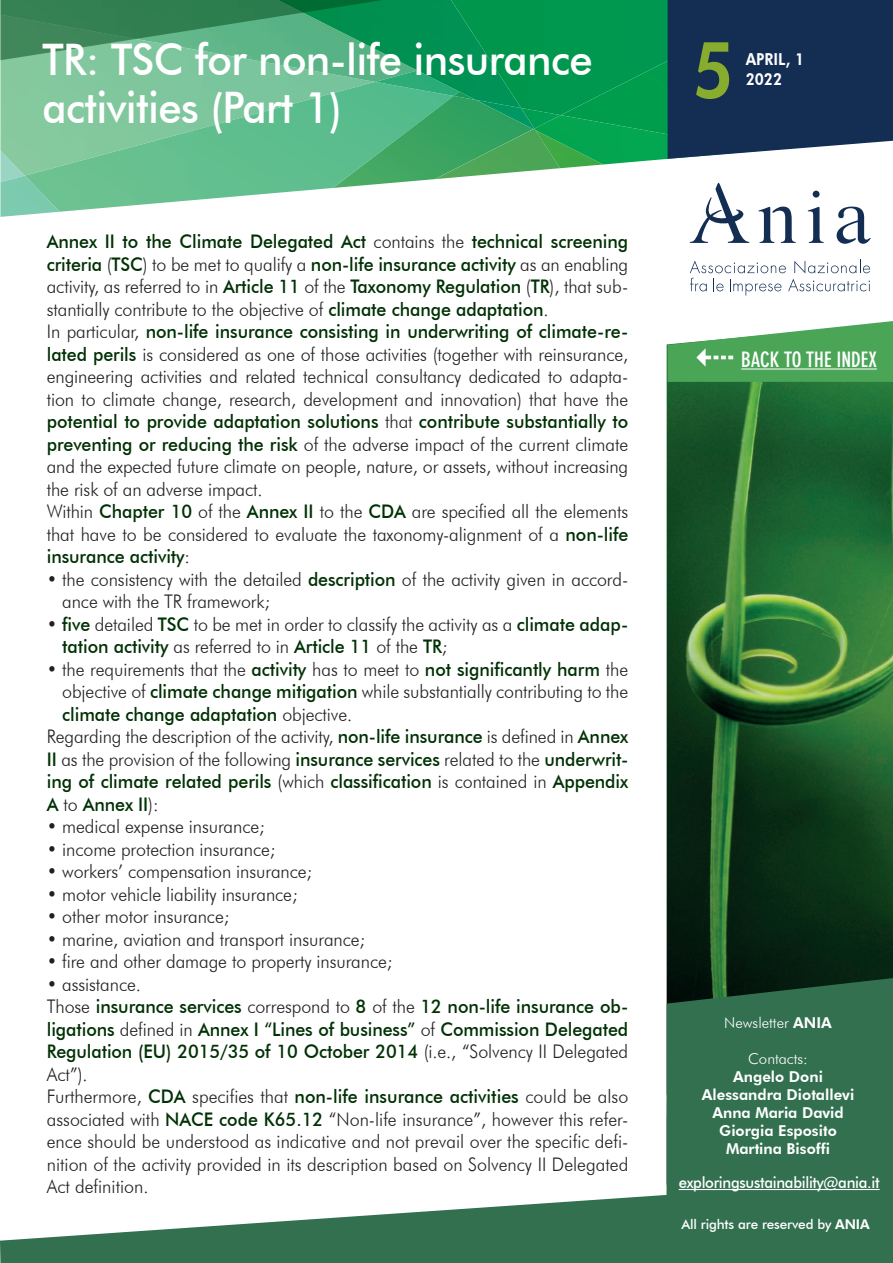
<style>
.page{position:relative;width:893px;height:1263px;background:#fff}
.page>*{position:absolute;margin:0;border:0;box-sizing:border-box;transform-origin:0 0}
.t1{font:800 78px "Futura BT";color:#88ac2e;scale:.85 1}
.t2{font:500 43.5px/48px "Futura BT";letter-spacing:-.015em;color:#fff;scale:.96 1}
.t3{font:700 condensed 21px "DIN Neuzeit Grotesk";color:#fff}
.t4{font:300 18.75px/22.5px "Futura BT";letter-spacing:-.005em;color:#231f20;scale:.95 1}
.t5{font:500 18.75px "Futura BT";letter-spacing:-.005em;color:#003104;scale:.95 1}
.t6{font:800 16.5px "Futura BT";color:#fff;scale:.9 1}
.t7{font:500 15.75px "Futura BT";letter-spacing:-.02em;color:#fff;scale:.95 1}
.t8{font:800 15px/18px "Futura BT";color:#fff;text-align:center}
.t9{font:300 15px "Futura BT";color:#fff}
.t10{font:500 13.5px "Futura BT";letter-spacing:-.01em;color:#fff}
.s1{font-weight:500;color:#003104}
.s2{font-weight:300;color:#231f20}
.s3{font-weight:800}
</style>
<div class="page">
<img style="left:667px;top:344px;width:226px;height:634px">
<img style="left:0;top:82px;width:25px;height:94px">
<img style="left:0;top:176px;width:56px;height:41px">
<img style="left:25px;top:82px;width:308px;height:130px">
<img style="left:333px;top:108px;width:142px;height:66px">
<img style="left:162px;top:174px;width:274px;height:38px">
<img style="left:435px;top:129px;width:125px;height:50px">
<svg style="left:475px;top:115px;width:59px;height:15px"></svg>
<img style="left:535px;top:164px;width:68px;height:4px">
<img style="left:534px;top:115px;width:134px;height:49px">
<div style="left:0;top:60px;width:278px;height:22px;background:#7ec69e"></div>
<img style="left:278px;top:0;width:173px;height:108px">
<img style="left:451px;top:0;width:110px;height:115px">
<img style="left:561px;top:0;width:107px;height:151px">
<svg style="left:0;top:0;width:383px;height:60px;background:#429869"></svg>
<div style="left:668px;top:0;width:225px;height:159px;background:#132d53"></div>
<svg style="left:690px;top:183px;width:59px;height:60px"></svg>
<svg style="left:758px;top:207px;width:38px;height:36px"></svg>
<svg style="left:808px;top:191px;width:16px;height:52px"></svg>
<svg style="left:837px;top:207px;width:34px;height:37px"></svg>
<svg style="left:690px;top:260px;width:180px;height:36px"></svg>
<svg style="left:0;top:1179px;width:893px;height:84px;fill:#327050"></svg>
<div style="left:667px;top:978px;width:226px;height:226px;background:#327050"></div>
<hr style="left:679px;top:1189px;width:201px;height:1px;background:#fff">
<svg style="left:668px;top:321px;width:225px;height:61px"></svg>
<hr style="left:741px;top:368px;width:136px;height:1px;background:#fff">
<h2 class="t2" style="left:43px;top:35px;width:575px">TR: TSC for non-life insurance activities (Part 1)</h2>
<p class="t4" style="left:47px;top:230px;width:614px"><span class="s1">Annex II to the Climate Delegated Act</span> contains the <span class="s1">technical screening criteria</span> (<span class="s1">TSC</span>) to be met to qualify a <span class="s1">non-life insurance activity</span> as an enabling activity, as referred to in <span class="s1">Article 11</span> of the <span class="s1">Taxonomy Regulation</span> (<span class="s1">TR</span>), that sub&shy;stantially contribute to the objective of <span class="s1">climate change adaptation</span>.<br>In particular, <span class="s1">non-life insurance consisting in underwriting of climate-re&shy;lated perils</span> is considered as one of those activities (together with reinsurance, engineering activities and related technical consultancy dedicated to adapta&shy;tion to climate change, research, development and innovation) that have the <span class="s1">potential to provide adaptation solutions</span> that <span class="s1">contribute substantially to preventing or reducing the risk</span> of the adverse impact of the current climate and the expected future climate on people, nature, or assets, without increasing the risk of an adverse impact.<br>Within <span class="s1">Chapter 10</span> of the <span class="s1">Annex II</span> to the <span class="s1">CDA</span> are specified all the elements that have to be considered to evaluate the taxonomy-alignment of a <span class="s1">non-life insurance activity</span>:</p>
<p class="t4" style="left:62px;top:568px;width:597px;text-indent:-15px">• the consistency with the detailed <span class="s1">description</span> of the activity given in accord&shy;ance with the TR framework;</p>
<p class="t4" style="left:62px;top:613px;width:597px;text-indent:-15px">• <span class="s1">five</span> detailed <span class="s1">TSC</span> to be met in order to classify the activity as a <span class="s1">climate adap&shy;tation activity</span> as referred to in <span class="s1">Article 11</span> of the <span class="s1">TR</span>;</p>
<p class="t4" style="left:47px;top:658px;width:614px">• the requirements that the <span class="s1">activity</span> has to meet to <span class="s1">not significantly harm</span> the</p>
<p class="t4" style="left:62px;top:680px;width:597px">objective of <span class="s1">climate change mitigation</span> while substantially contributing to the</p>
<p class="t5" style="left:62px;top:703px;width:307px">climate change adaptation <span class="s2">objective.</span></p>
<p class="t4" style="left:47px;top:725px;width:614px">Regarding the description of the activity, <span class="s1">non-life insurance</span> is defined in <span class="s1">Annex</span></p>
<p class="t4" style="left:47px;top:748px;width:614px"><span class="s1">II</span> as the provision of the following <span class="s1">insurance services</span> related to the <span class="s1">underwrit-</span></p>
<p class="t5" style="left:47px;top:770px;width:613px">ing of climate related perils <span class="s2">(which</span> classification <span class="s2">is contained in</span> Appendix</p>
<p class="t5" style="left:47px;top:793px;width:119px">A <span class="s2">to</span> Annex II<span class="s2">):</span></p>
<p class="t4" style="left:47px;top:815px;width:231px">• medical expense insurance;</p>
<p class="t4" style="left:47px;top:838px;width:242px">• income protection insurance;</p>
<p class="t4" style="left:47px;top:860px;width:281px">• workers’ compensation insurance;</p>
<p class="t4" style="left:47px;top:883px;width:265px">• motor vehicle liability insurance;</p>
<p class="t4" style="left:47px;top:905px;width:194px">• other motor insurance;</p>
<p class="t4" style="left:47px;top:928px;width:337px">• marine, aviation and transport insurance;</p>
<p class="t4" style="left:47px;top:950px;width:365px">• fire and other damage to property insurance;</p>
<p class="t4" style="left:47px;top:973px;width:614px">• assistance.<br>Those <span class="s1">insurance services</span> correspond to <span class="s1">8</span> of the <span class="s1">12 non-life insurance ob&shy;ligations</span> defined in <span class="s1">Annex I “Lines of business”</span> of <span class="s1">Commission Delegated Regulation (EU) 2015/35 of 10 October 2014</span> (i.e., “Solvency II Delegated Act”).<br>Furthermore, <span class="s1">CDA</span> specifies that <span class="s1">non-life insurance activities</span> could be also associated with <span class="s1">NACE code K65.12</span> “Non-life insurance”, however this refer&shy;ence should be understood as indicative and not prevail over the specific defi&shy;nition of the activity provided in its description based on Solvency II Delegated Act definition.</p>
<h1 class="t1" style="left:693px;top:22px;width:49px">5</h1>
<p class="t6" style="left:746px;top:50px;width:66px">APRIL, 1</p>
<p class="t6" style="left:746px;top:69px;width:42px">2022</p>
<p class="t3" style="left:692px;top:347px;width:186px">✓ BACK TO THE INDEX</p>
<p class="t9" style="left:724px;top:1013px;width:109px">Newsletter <span class="s3">ANIA</span></p>
<p class="t9" style="left:748px;top:1049px;width:61px">Contacts:</p>
<p class="t8" style="left:702px;top:1067px;width:154px">Angelo Doni<br>Alessandra Diotallevi<br>Anna Maria David<br>Giorgia Esposito<br>Martina Bisoffi</p>
<p class="t7" style="left:679px;top:1172px;width:213px">exploringsustainability@ania.it</p>
<p class="t10" style="left:681px;top:1215px;width:190px">All rights are reserved by <span class="s3">ANIA</span></p>
</div>
